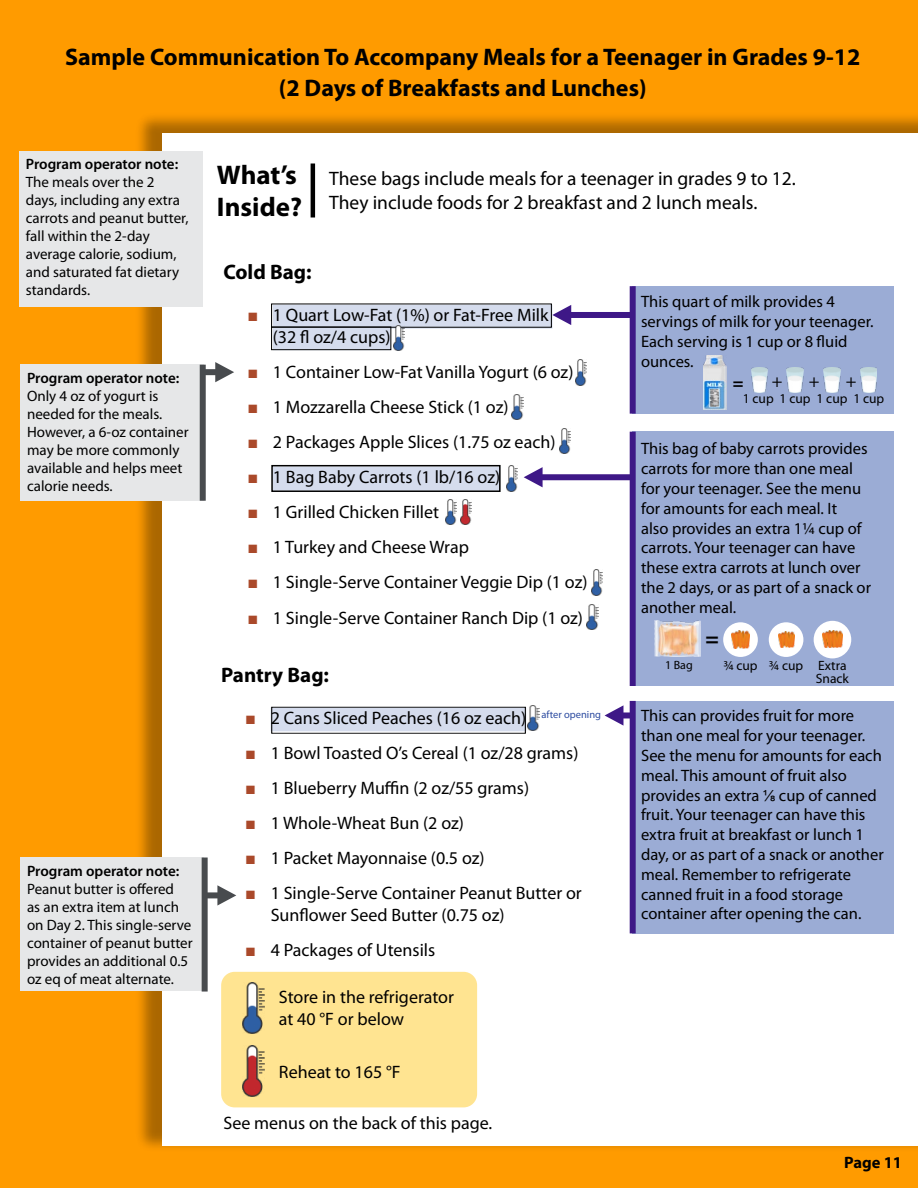
<style>
.page{position:relative;width:918px;height:1188px;background:#ff9b00}
.page>*{position:absolute;margin:0;border:0;box-sizing:border-box;transform-origin:0 0}
.t1{font:700 27px/31.5px "Myriad Pro";color:#000}
.t2{font:700 24px/30.8px "Myriad Pro";color:#000;text-align:center}
.t3{font:700 22.5px "Myriad Pro";color:#000}
.t4{font:700 21px "Myriad Pro";color:#000}
.t5{font:19.5px/23.4px "Myriad Pro";color:#000}
.t6{font:18px/21.6px "Myriad Pro";color:#000}
.t7{font:700 18px "Myriad Pro";color:#000}
.t8{font:16.5px/19.8px "Myriad Pro";color:#000}
.t9{font:700 16.5px "Myriad Pro";color:#000}
.t10{font:15px/18px "Myriad Pro";color:#000}
.t11{font:13.5px/13.5px "Myriad Pro";color:#000;text-align:right}
.t12{font:12px "Myriad Pro";color:#000}
.t13{font:10.5px "Myriad Pro";color:#2c4ba0}
.s1{font-weight:600}
.s2{font-family:"Arial";color:#aa492a}
.s3{font-family:"Arial";font-size:15px}
</style>
<div class="page">
<div style="left:135px;top:111px;width:783px;height:1042px;background:#000;opacity:.33"></div>
<div style="left:163px;top:133px;width:755px;height:1012px;background:#fff"></div>
<div style="left:273px;top:305px;width:279px;height:24px;background:#d5dced"></div>
<div style="left:273px;top:326px;width:118px;height:24px;background:#d5dced"></div>
<div style="left:273px;top:467px;width:227px;height:24px;background:#d5dced"></div>
<hr style="left:311px;top:164px;width:4px;height:54px;background:#000">
<div style="left:19px;top:151px;width:184px;height:156px;background:#e6e7e8"></div>
<div style="left:633px;top:286px;width:261px;height:128px;background:#9bacd5"></div>
<div style="left:630px;top:286px;width:6px;height:128px;background:#3e1887"></div>
<div style="left:567px;top:312px;width:66px;height:6px;background:#3e1887"></div>
<svg style="left:552px;top:305px;width:19px;height:20px"></svg>
<div style="left:190px;top:369px;width:28px;height:6px;background:#484b4e"></div>
<svg style="left:215px;top:362px;width:19px;height:20px"></svg>
<div style="left:20px;top:365px;width:184px;height:136px;background:#e6e7e8"></div>
<div style="left:200px;top:365px;width:6px;height:136px;background:#484b4e"></div>
<div style="left:192px;top:892px;width:28px;height:6px;background:#484b4e"></div>
<svg style="left:217px;top:885px;width:19px;height:21px"></svg>
<div style="left:20px;top:858px;width:184px;height:133px;background:#e6e7e8"></div>
<div style="left:202px;top:858px;width:6px;height:134px;background:#484b4e"></div>
<div style="left:271px;top:707px;width:255px;height:24px;background:#d5dced"></div>
<div style="left:633px;top:701px;width:261px;height:232px;background:#9bacd5"></div>
<div style="left:630px;top:701px;width:6px;height:232px;background:#3e1887"></div>
<div style="left:618px;top:712px;width:15px;height:6px;background:#3e1887"></div>
<svg style="left:605px;top:705px;width:18px;height:21px"></svg>
<div style="left:633px;top:432px;width:261px;height:254px;background:#9bacd5"></div>
<div style="left:542px;top:474px;width:91px;height:6px;background:#3e1887"></div>
<svg style="left:524px;top:467px;width:19px;height:20px"></svg>
<div style="left:630px;top:432px;width:6px;height:254px;background:#3e1887"></div>
<div style="left:723px;top:622px;width:35px;height:35px;background:#fff;border-radius:50%"></div>
<img style="left:732px;top:631px;width:17px;height:17px">
<div style="left:769px;top:622px;width:34px;height:35px;background:#fff;border-radius:50%"></div>
<img style="left:778px;top:631px;width:16px;height:17px">
<div style="left:814px;top:621px;width:37px;height:37px;background:#fff;border-radius:50%"></div>
<img style="left:823px;top:631px;width:3px;height:16px">
<img style="left:826px;top:631px;width:16px;height:16px">
<img style="left:655px;top:621px;width:46px;height:36px">
<div style="left:221px;top:972px;width:256px;height:135px;background:#ffe491;border-radius:14px"></div>
<img style="left:242px;top:983px;width:23px;height:50px">
<img style="left:242px;top:1046px;width:23px;height:51px">
<img style="left:575px;top:360px;width:12px;height:25px">
<img style="left:512px;top:394px;width:11px;height:26px">
<img style="left:559px;top:429px;width:11px;height:25px">
<img style="left:506px;top:466px;width:12px;height:25px">
<img style="left:445px;top:499px;width:12px;height:25px">
<img style="left:460px;top:499px;width:12px;height:25px">
<img style="left:591px;top:570px;width:12px;height:25px">
<img style="left:587px;top:605px;width:11px;height:25px">
<img style="left:528px;top:705px;width:11px;height:26px">
<img style="left:703px;top:355px;width:24px;height:54px">
<img style="left:752px;top:368px;width:16px;height:24px">
<img style="left:787px;top:368px;width:16px;height:24px">
<img style="left:824px;top:368px;width:16px;height:24px">
<img style="left:861px;top:368px;width:16px;height:24px">
<div style="left:271px;top:465px;width:230px;height:27px;border:2px solid #000"></div>
<div style="left:271px;top:327px;width:120px;height:23px;border:1px solid #000"></div>
<img style="left:394px;top:325px;width:11px;height:25px">
<h2 class="t2" style="left:65px;top:41px;width:797px">Sample Communication To Accompany Meals for a Teenager in Grades 9-12 (2 Days of Breakfasts and Lunches)</h2>
<p class="t10" style="left:26px;top:155px;width:164px"><span class="s1">Program operator note:<br></span>The meals over the 2 days, including any extra carrots and peanut butter, fall within the 2-day average calorie, sodium, and saturated fat dietary standards.</p>
<p class="t10" style="left:27px;top:368px;width:163px"><span class="s1">Program operator note:<br></span>Only 4 oz of yogurt is needed for the meals.<br>However, a 6-oz container may be more commonly available and helps meet calorie needs.</p>
<p class="t10" style="left:27px;top:861px;width:167px"><span class="s1">Program operator note:<br></span>Peanut butter is offered<br>as an extra item at lunch on Day 2. This single-serve container of peanut butter provides an additional 0.5 oz eq of meat alternate.</p>
<h3 class="t1" style="left:217px;top:159px;width:87px">What’s<br>Inside?</h3>
<p class="t5" style="left:329px;top:167px;width:468px">These bags include meals for a teenager in grades 9 to 12.<br>They include foods for 2 breakfast and 2 lunch meals.</p>
<h4 class="t4" style="left:223px;top:259px;width:90px">Cold Bag:</h4>
<p class="t6" style="left:273px;top:304px;width:277px;text-indent:-26px"><span class="s2">■</span> 1 Quart Low-Fat (1%) or Fat-Free Milk (32 fl oz/4 cups)</p>
<p class="t6" style="left:247px;top:361px;width:328px"><span class="s2">■</span> 1 Container Low-Fat Vanilla Yogurt (6 oz)</p>
<p class="t6" style="left:247px;top:396px;width:263px"><span class="s2">■</span> 1 Mozzarella Cheese Stick (1 oz)</p>
<p class="t6" style="left:247px;top:431px;width:310px"><span class="s2">■</span> 2 Packages Apple Slices (1.75 oz each)</p>
<p class="t6" style="left:247px;top:466px;width:254px"><span class="s2">■</span> 1 Bag Baby Carrots (1 lb/16 oz)</p>
<p class="t6" style="left:247px;top:501px;width:193px"><span class="s2">■</span> 1 Grilled Chicken Fillet</p>
<p class="t6" style="left:247px;top:536px;width:223px"><span class="s2">■</span> 1 Turkey and Cheese Wrap</p>
<p class="t6" style="left:247px;top:571px;width:342px"><span class="s2">■</span> 1 Single-Serve Container Veggie Dip (1 oz)</p>
<p class="t6" style="left:247px;top:606px;width:337px"><span class="s2">■</span> 1 Single-Serve Container Ranch Dip (1 oz)</p>
<h4 class="t4" style="left:221px;top:661px;width:109px">Pantry Bag:</h4>
<p class="t6" style="left:245px;top:707px;width:283px"><span class="s2">■</span> 2 Cans Sliced Peaches (16 oz each)</p>
<p class="t13" style="left:542px;top:708px;width:61px">after opening</p>
<p class="t6" style="left:245px;top:742px;width:335px"><span class="s2">■</span> 1 Bowl Toasted O’s Cereal (1 oz/28 grams)</p>
<p class="t6" style="left:245px;top:777px;width:286px"><span class="s2">■</span> 1 Blueberry Muffin (2 oz/55 grams)</p>
<p class="t6" style="left:245px;top:812px;width:220px"><span class="s2">■</span> 1 Whole-Wheat Bun (2 oz)</p>
<p class="t6" style="left:245px;top:847px;width:241px"><span class="s2">■</span> 1 Packet Mayonnaise (0.5 oz)</p>
<p class="t6" style="left:271px;top:882px;width:313px;text-indent:-26px"><span class="s2">■</span> 1 Single-Serve Container Peanut Butter or<br>Sunflower Seed Butter (0.75 oz)</p>
<p class="t6" style="left:245px;top:939px;width:192px"><span class="s2">■</span> 4 Packages of Utensils</p>
<p class="t6" style="left:279px;top:986px;width:177px">Store in the refrigerator at 40 °F or below</p>
<p class="t6" style="left:279px;top:1061px;width:123px">Reheat to 165 °F</p>
<p class="t6" style="left:223px;top:1112px;width:270px">See menus on the back of this page.</p>
<p class="t8" style="left:641px;top:292px;width:234px">This quart of milk provides 4 servings of milk for your teenager.<br>Each serving is 1 cup or 8 fluid ounces.</p>
<p class="t7" style="left:733px;top:371px;width:12px">=</p>
<p class="t6" style="left:772px;top:370px;width:12px">+</p>
<p class="t6" style="left:809px;top:370px;width:12px">+</p>
<p class="t6" style="left:846px;top:370px;width:12px">+</p>
<p class="t11" style="left:743px;top:391px;width:143px">1 cup 1 cup 1 cup 1 cup</p>
<p class="t8" style="left:641px;top:439px;width:231px">This bag of baby carrots provides carrots for more than one meal for your teenager. See the menu for amounts for each meal. It<br>also provides an extra 1¼ cup of carrots. Your teenager can have these extra carrots at lunch over the 2 days, or as part of a snack or another meal.</p>
<p class="t12" style="left:665px;top:658px;width:29px">1 Bag</p>
<p class="t3" style="left:705px;top:624px;width:15px">=</p>
<p class="t11" style="left:723px;top:658px;width:127px">¾ cup ¾ cup Extra<br>Snack</p>
<p class="t8" style="left:641px;top:706px;width:244px">This can provides fruit for more than one meal for your teenager.<br>See the menu for amounts for each meal. This amount of fruit also provides an extra <span class="s3">⅛</span> cup of canned fruit. Your teenager can have this extra fruit at breakfast or lunch 1 day, or as part of a snack or another meal. Remember to refrigerate canned fruit in a food storage container after opening the can.</p>
<p class="t9" style="left:844px;top:1152px;width:60px">Page 11</p>
</div>
